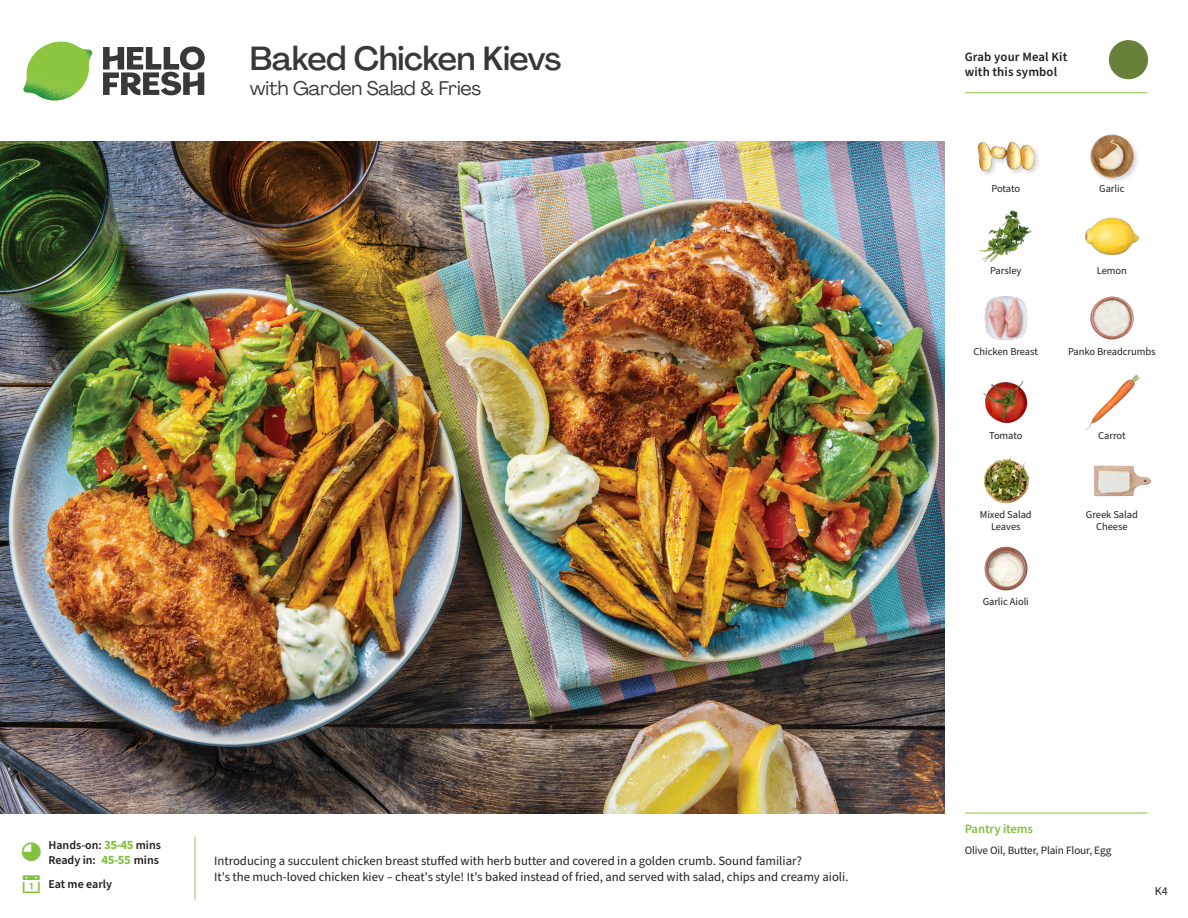
<style>
.page{position:relative;width:1188px;height:918px;background:#fff}
.page>*{position:absolute;margin:0;border:0;box-sizing:border-box;transform-origin:0 0}
._15_Titel_UK{font:500 33px "Agrandir";letter-spacing:-.015em;color:#383839}
._15_Titel_UK-2{font:19.5px "Agrandir";letter-spacing:-.01em;color:#383839}
.Step_6_Text_AU{font:12.75px/16.5px "Source Sans Pro";color:#231f20}
.t1{font:600 12.75px/15px "Source Sans Pro";letter-spacing:.01em;color:#231f20}
._04_Headers_Front{font:600 12.75px "Source Sans Pro";letter-spacing:-.01em;color:#81c340}
._04_Intro{font:600 12px "Source Sans Pro";color:#231f20}
.t2{font:12px "Source Sans Pro";color:#231f20}
._05_Pantry{font:11.25px "Source Sans Pro";letter-spacing:-.01em;color:#231f20}
._18_FRONT_ingredient{font:10.5px/12px "Source Sans Pro";letter-spacing:-.005em;color:#231f20;text-align:center}
.s1{font-weight:700;font-size:12.75px;color:#81c340}
</style>
<div class="page">
<svg style="left:103px;top:46px;width:102px;height:49px"></svg>
<img style="left:23px;top:42px;width:69px;height:59px">
<img style="left:0;top:142px;width:945px;height:672px">
<img style="left:1090px;top:296px;width:44px;height:44px">
<img style="left:1085px;top:374px;width:55px;height:56px">
<img style="left:983px;top:381px;width:45px;height:43px">
<img style="left:983px;top:457px;width:47px;height:47px">
<img style="left:984px;top:546px;width:44px;height:45px">
<img style="left:984px;top:296px;width:44px;height:44px">
<img style="left:980px;top:210px;width:53px;height:52px">
<img style="left:1084px;top:217px;width:55px;height:39px">
<div style="left:976px;top:141px;width:65px;height:37px;background:#231f20;opacity:.2"></div>
<img style="left:977px;top:141px;width:57px;height:37px">
<img style="left:1090px;top:134px;width:48px;height:47px">
<img style="left:1094px;top:465px;width:57px;height:32px">
<hr style="left:965px;top:813px;width:183px;height:1px;background:#81c340">
<svg style="left:1091px;top:40px;width:58px;height:54px"></svg>
<hr style="left:965px;top:92px;width:183px;height:1px;background:#81c340">
<p class="_15_Titel_UK" style="left:250px;top:38px;width:313px">Baked Chicken Kievs</p>
<p class="_15_Titel_UK-2" style="left:250px;top:76px;width:233px">with Garden Salad &amp; Fries</p>
<p class="_04_Intro" style="left:48px;top:837px;width:114px">Hands-on: <span class="s1">35-45</span> mins</p>
<p class="_04_Intro" style="left:48px;top:852px;width:112px">Ready in: <span class="s1">45-55</span> mins</p>
<p class="_04_Intro" style="left:48px;top:876px;width:65px">Eat me early</p>
<p class="Step_6_Text_AU" style="left:214px;top:852px;width:636px">Introducing a succulent chicken breast stuffed with herb butter and covered in a golden crumb. Sound familiar?<br>It's the much-loved chicken kiev – cheat's style! It's baked instead of fried, and served with salad, chips and creamy aioli.</p>
<p class="t1" style="left:965px;top:50px;width:104px">Grab your Meal Kit with this symbol</p>
<p class="_18_FRONT_ingredient" style="left:992px;top:182px;width:30px">Potato</p>
<p class="_18_FRONT_ingredient" style="left:1099px;top:182px;width:27px">Garlic</p>
<p class="_18_FRONT_ingredient" style="left:990px;top:265px;width:33px">Parsley</p>
<p class="_18_FRONT_ingredient" style="left:1097px;top:265px;width:32px">Lemon</p>
<p class="_18_FRONT_ingredient" style="left:974px;top:346px;width:66px">Chicken Breast</p>
<p class="_18_FRONT_ingredient" style="left:1068px;top:346px;width:89px">Panko Breadcrumbs</p>
<p class="_18_FRONT_ingredient" style="left:989px;top:430px;width:35px">Tomato</p>
<p class="_18_FRONT_ingredient" style="left:1098px;top:430px;width:29px">Carrot</p>
<p class="_18_FRONT_ingredient" style="left:980px;top:509px;width:54px">Mixed Salad<br>Leaves</p>
<p class="_18_FRONT_ingredient" style="left:983px;top:596px;width:48px">Garlic Aioli</p>
<p class="_18_FRONT_ingredient" style="left:1086px;top:509px;width:53px">Greek Salad<br>Cheese</p>
<p class="_04_Headers_Front" style="left:965px;top:820px;width:70px">Pantry items</p>
<p class="_05_Pantry" style="left:965px;top:843px;width:148px">Olive Oil, Butter, Plain Flour, Egg</p>
<p class="t2" style="left:1155px;top:883px;width:15px">K4</p>
</div>
